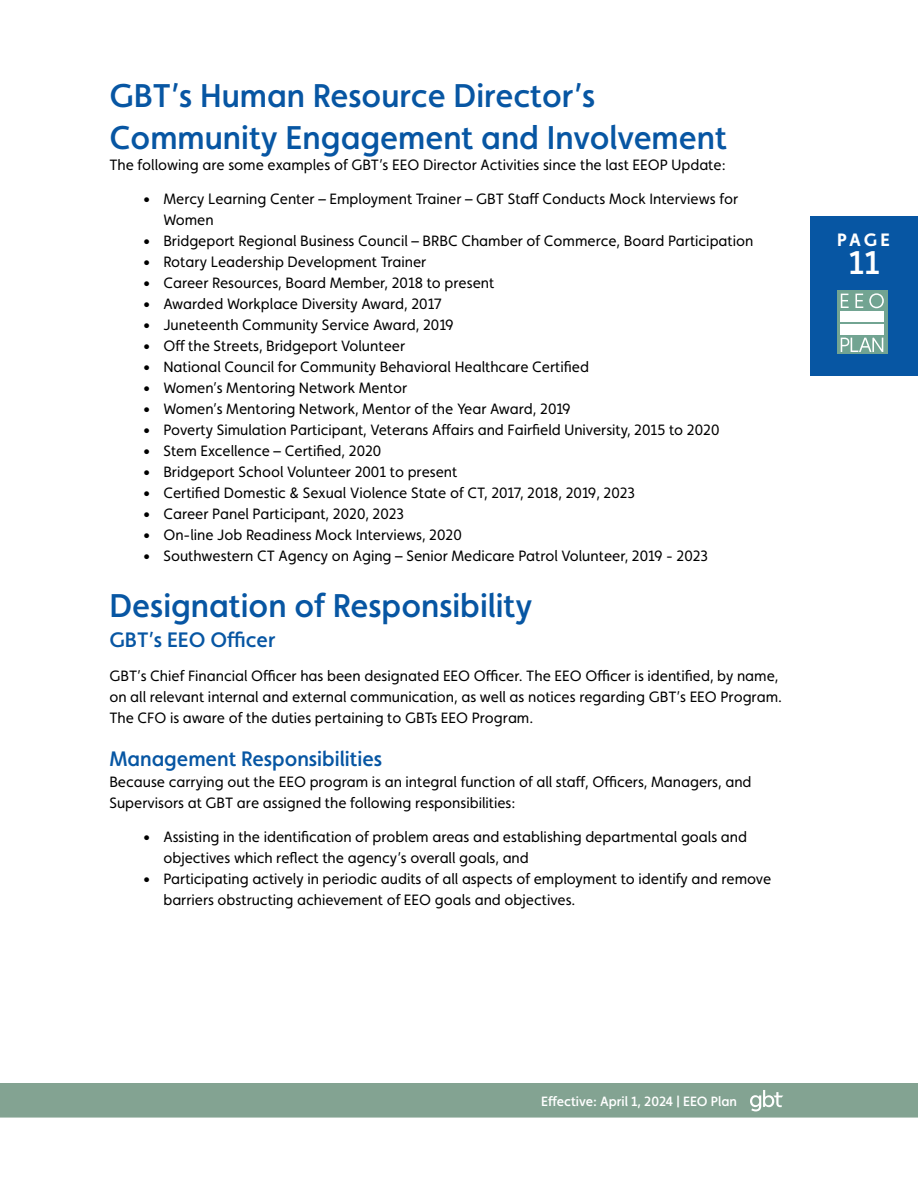
<style>
.page{position:relative;width:918px;height:1188px;background:#fff}
.page>*{position:absolute;margin:0;border:0;box-sizing:border-box;transform-origin:0 0}
.t1{font:500 33px/42px "Faricy New";color:#0756a3}
.t2{font:500 33px "Faricy New";color:#fff}
.t3{font:500 21px "Faricy New";color:#0756a3}
.t4{font:700 18px "Faricy New";color:#fff}
.t5{font:15px/21px "Faricy New";color:#000}
.t6{font:500 13.5px "Faricy New";color:#fff}
</style>
<div class="page">
<div style="left:810px;top:216px;width:108px;height:160px;background:#0756a3"></div>
<div style="left:0;top:1083px;width:918px;height:35px;background:#83a392"></div>
<div style="left:837px;top:290px;width:50px;height:64px;background:#72a492"></div>
<svg style="left:841px;top:294px;width:8px;height:14px"></svg>
<svg style="left:855px;top:294px;width:8px;height:14px"></svg>
<svg style="left:869px;top:293px;width:15px;height:15px"></svg>
<div style="left:840px;top:311px;width:44px;height:11px;background:#fff"></div>
<div style="left:840px;top:325px;width:44px;height:10px;background:#fff"></div>
<svg style="left:841px;top:338px;width:42px;height:14px"></svg>
<h1 class="t1" style="left:109px;top:74px;width:619px">GBT’s Human Resource Director’s<br>Community Engagement and Involvement</h1>
<p class="t5" style="left:109px;top:154px;width:618px">The following are some examples of GBT’s EEO Director Activities since the last EEOP Update:</p>
<p class="t5" style="left:163px;top:189px;width:576px;text-indent:-20px">• Mercy Learning Center – Employment Trainer – GBT Staff Conducts Mock Interviews for<br>Women</p>
<p class="t5" style="left:143px;top:231px;width:612px">• Bridgeport Regional Business Council – BRBC Chamber of Commerce, Board Participation</p>
<p class="t5" style="left:143px;top:252px;width:285px">• Rotary Leadership Development Trainer</p>
<p class="t5" style="left:143px;top:273px;width:353px">• Career Resources, Board Member, 2018 to present</p>
<p class="t5" style="left:143px;top:294px;width:300px">• Awarded Workplace Diversity Award, 2017</p>
<p class="t5" style="left:143px;top:315px;width:312px">• Juneteenth Community Service Award, 2019</p>
<p class="t5" style="left:143px;top:336px;width:264px">• Off the Streets, Bridgeport Volunteer</p>
<p class="t5" style="left:143px;top:357px;width:447px">• National Council for Community Behavioral Healthcare Certified</p>
<p class="t5" style="left:143px;top:378px;width:266px">• Women’s Mentoring Network Mentor</p>
<p class="t5" style="left:143px;top:399px;width:429px">• Women’s Mentoring Network, Mentor of the Year Award, 2019</p>
<p class="t5" style="left:143px;top:420px;width:578px">• Poverty Simulation Participant, Veterans Affairs and Fairfield University, 2015 to 2020</p>
<p class="t5" style="left:143px;top:441px;width:240px">• Stem Excellence – Certified, 2020</p>
<p class="t5" style="left:143px;top:462px;width:316px">• Bridgeport School Volunteer 2001 to present</p>
<p class="t5" style="left:143px;top:483px;width:493px">• Certified Domestic &amp; Sexual Violence State of CT, 2017, 2018, 2019, 2023</p>
<p class="t5" style="left:143px;top:504px;width:262px">• Career Panel Participant, 2020, 2023</p>
<p class="t5" style="left:143px;top:525px;width:320px">• On-line Job Readiness Mock Interviews, 2020</p>
<p class="t5" style="left:143px;top:546px;width:566px">• Southwestern CT Agency on Aging – Senior Medicare Patrol Volunteer, 2019 - 2023</p>
<h1 class="t1" style="left:109px;top:584px;width:425px">Designation of Responsibility</h1>
<h2 class="t3" style="left:109px;top:627px;width:167px">GBT’s EEO Officer</h2>
<p class="t5" style="left:109px;top:665px;width:674px">GBT’s Chief Financial Officer has been designated EEO Officer. The EEO Officer is identified, by name, on all relevant internal and external communication, as well as notices regarding GBT’s EEO Program.<br>The CFO is aware of the duties pertaining to GBTs EEO Program.</p>
<h2 class="t3" style="left:109px;top:746px;width:274px">Management Responsibilities</h2>
<p class="t5" style="left:109px;top:771px;width:644px">Because carrying out the EEO program is an integral function of all staff, Officers, Managers, and<br>Supervisors at GBT are assigned the following responsibilities:</p>
<p class="t5" style="left:163px;top:827px;width:585px;text-indent:-20px">• Assisting in the identification of problem areas and establishing departmental goals and objectives which reflect the agency’s overall goals, and</p>
<p class="t5" style="left:163px;top:869px;width:609px;text-indent:-20px">• Participating actively in periodic audits of all aspects of employment to identify and remove barriers obstructing achievement of EEO goals and objectives.</p>
<p class="t4" style="left:837px;top:228px;width:54px">PAGE</p>
<h1 class="t2" style="left:848px;top:243px;width:33px">11</h1>
<p class="t6" style="left:541px;top:1093px;width:198px">Effective: April 1, 2024 | EEO Plan</p>
</div>
